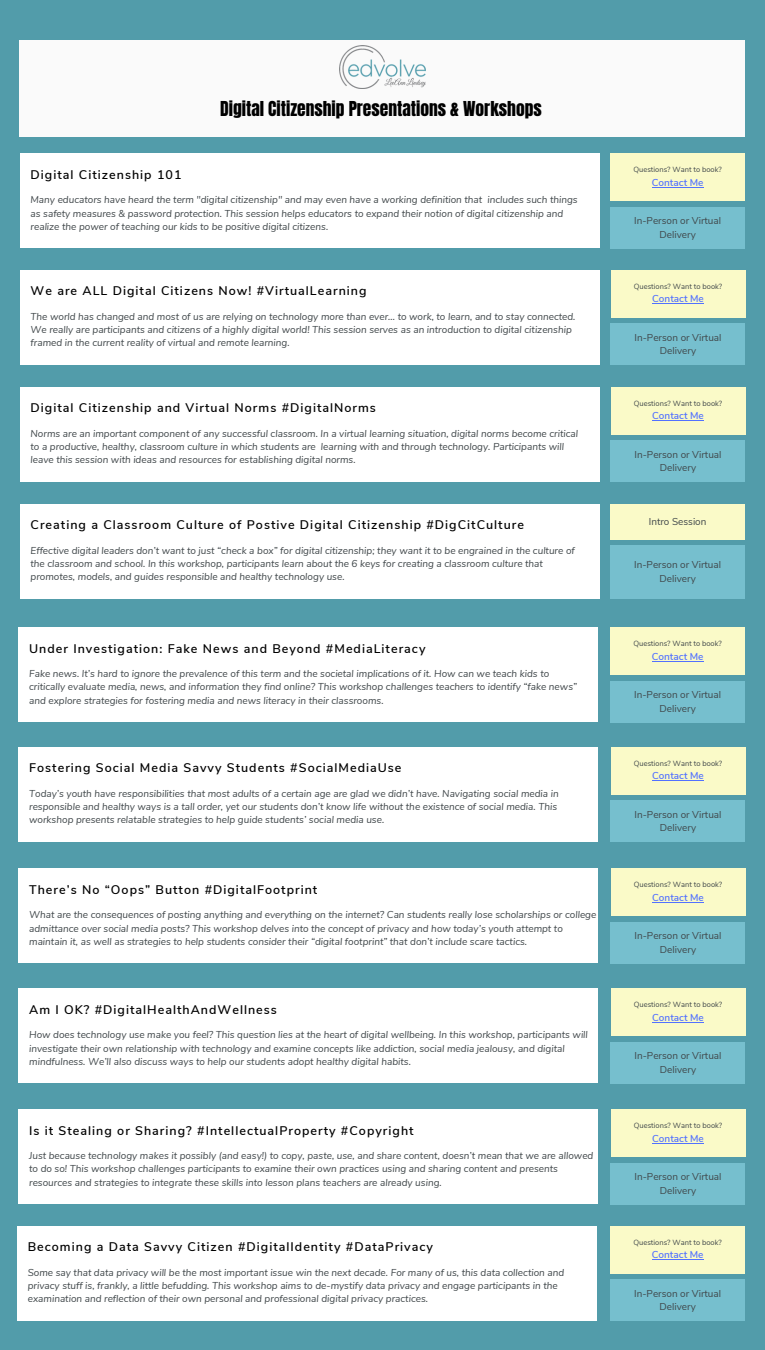
<style>
.page{position:relative;width:765px;height:1350px;background:#529caa}
.page>*{position:absolute;margin:0;border:0;box-sizing:border-box;transform-origin:0 0}
.t1{font:17.5px "Anton";color:#000}
.t2{font:600 12.5px "Nunito Sans";letter-spacing:.08em;color:#000}
.t3{font:italic 10px/13.1px "Nunito Sans";color:#40474a}
.t4{font:10px/13.4px "Nunito Sans";color:#40474a;text-align:center}
.t5{font:600 10px "Nunito Sans";color:#5271ff}
.t6{font:7.5px "Nunito Sans";color:#40474a}
</style>
<div class="page">
<div style="left:20px;top:40px;width:725px;height:97px;background:#fafafa"></div>
<img style="left:340px;top:46px;width:86px;height:42px">
<div style="left:20px;top:154px;width:579px;height:94px;background:#fff"></div>
<div style="left:20px;top:504px;width:579px;height:95px;background:#fff"></div>
<div style="left:610px;top:546px;width:135px;height:53px;background:#76bfce"></div>
<div style="left:610px;top:504px;width:135px;height:36px;background:#fafac8"></div>
<div style="left:610px;top:207px;width:135px;height:42px;background:#76bfce"></div>
<div style="left:610px;top:154px;width:135px;height:47px;background:#fafac8"></div>
<hr style="left:652px;top:187px;width:52px;height:1px;background:#5271ff">
<div style="left:20px;top:270px;width:579px;height:95px;background:#fff"></div>
<div style="left:611px;top:323px;width:134px;height:42px;background:#76bfce"></div>
<div style="left:611px;top:270px;width:134px;height:48px;background:#fafac8"></div>
<hr style="left:652px;top:303px;width:52px;height:1px;background:#5271ff">
<div style="left:20px;top:387px;width:579px;height:95px;background:#fff"></div>
<div style="left:611px;top:440px;width:134px;height:42px;background:#76bfce"></div>
<div style="left:611px;top:387px;width:134px;height:48px;background:#fafac8"></div>
<hr style="left:652px;top:420px;width:52px;height:1px;background:#5271ff">
<div style="left:19px;top:628px;width:579px;height:94px;background:#fff"></div>
<div style="left:610px;top:681px;width:135px;height:42px;background:#76bfce"></div>
<div style="left:610px;top:628px;width:135px;height:47px;background:#fafac8"></div>
<hr style="left:652px;top:661px;width:52px;height:1px;background:#5271ff">
<div style="left:19px;top:747px;width:579px;height:95px;background:#fff"></div>
<div style="left:611px;top:800px;width:134px;height:42px;background:#76bfce"></div>
<div style="left:611px;top:747px;width:134px;height:48px;background:#fafac8"></div>
<hr style="left:652px;top:780px;width:52px;height:1px;background:#5271ff">
<div style="left:19px;top:869px;width:579px;height:94px;background:#fff"></div>
<div style="left:611px;top:922px;width:134px;height:42px;background:#76bfce"></div>
<div style="left:611px;top:869px;width:134px;height:47px;background:#fafac8"></div>
<hr style="left:652px;top:902px;width:52px;height:1px;background:#5271ff">
<div style="left:19px;top:989px;width:579px;height:94px;background:#fff"></div>
<div style="left:611px;top:1042px;width:134px;height:42px;background:#76bfce"></div>
<div style="left:611px;top:989px;width:134px;height:47px;background:#fafac8"></div>
<hr style="left:652px;top:1022px;width:52px;height:1px;background:#5271ff">
<div style="left:19px;top:1110px;width:579px;height:94px;background:#fff"></div>
<div style="left:611px;top:1163px;width:134px;height:42px;background:#76bfce"></div>
<div style="left:611px;top:1110px;width:134px;height:47px;background:#fafac8"></div>
<hr style="left:652px;top:1143px;width:52px;height:1px;background:#5271ff">
<div style="left:17px;top:1226px;width:580px;height:95px;background:#fff"></div>
<div style="left:610px;top:1279px;width:135px;height:42px;background:#76bfce"></div>
<div style="left:610px;top:1226px;width:135px;height:48px;background:#fafac8"></div>
<hr style="left:652px;top:1259px;width:52px;height:1px;background:#5271ff">
<h1 class="t1" style="left:220px;top:96px;width:323px">Digital Citizenship Presentations &amp; Workshops</h1>
<p class="t2" style="left:31px;top:166px;width:152px">Digital Citizenship 101</p>
<p class="t3" style="left:31px;top:194px;width:549px">Many educators have heard the term "digital citizenship" and may even have a working definition that includes such things as safety measures &amp; password protection. This session helps educators to expand their notion of digital citizenship and realize the power of teaching our kids to be positive digital citizens.</p>
<p class="t2" style="left:31px;top:282px;width:338px">We are ALL Digital Citizens Now! #VirtualLearning</p>
<p class="t3" style="left:31px;top:310px;width:547px">The world has changed and most of us are relying on technology more than ever... to work, to learn, and to stay connected.<br>We really are participants and citizens of a highly digital world! This session serves as an introduction to digital citizenship framed in the current reality of virtual and remote learning.</p>
<p class="t2" style="left:31px;top:399px;width:347px">Digital Citizenship and Virtual Norms #DigitalNorms</p>
<p class="t3" style="left:31px;top:427px;width:549px">Norms are an important component of any successful classroom. In a virtual learning situation, digital norms become critical to a productive, healthy, classroom culture in which students are learning with and through technology. Participants will leave this session with ideas and resources for establishing digital norms.</p>
<p class="t2" style="left:31px;top:517px;width:495px">Creating a Classroom Culture of Postive Digital Citizenship #DigCitCulture</p>
<p class="t3" style="left:31px;top:544px;width:546px">Effective digital leaders don’t want to just “check a box” for digital citizenship; they want it to be engrained in the culture of the classroom and school. In this workshop, participants learn about the 6 keys for creating a classroom culture that promotes, models, and guides responsible and healthy technology use.</p>
<p class="t2" style="left:29px;top:640px;width:398px">Under Investigation: Fake News and Beyond #MediaLiteracy</p>
<p class="t3" style="left:29px;top:668px;width:549px">Fake news. It’s hard to ignore the prevalence of this term and the societal implications of it. How can we teach kids to critically evaluate media, news, and information they find online? This workshop challenges teachers to identify “fake news” and explore strategies for fostering media and news literacy in their classrooms.</p>
<p class="t2" style="left:29px;top:759px;width:374px">Fostering Social Media Savvy Students #SocialMediaUse</p>
<p class="t3" style="left:29px;top:787px;width:531px">Today’s youth have responsibilities that most adults of a certain age are glad we didn’t have. Navigating social media in responsible and healthy ways is a tall order, yet our students don’t know life without the existence of social media. This workshop presents relatable strategies to help guide students’ social media use.</p>
<p class="t2" style="left:29px;top:881px;width:290px">There’s No “Oops” Button #DigitalFootprint</p>
<p class="t3" style="left:29px;top:909px;width:569px">What are the consequences of posting anything and everything on the internet? Can students really lose scholarships or college admittance over social media posts? This workshop delves into the concept of privacy and how today’s youth attempt to maintain it, as well as strategies to help students consider their “digital footprint” that don’t include scare tactics.</p>
<p class="t2" style="left:29px;top:1001px;width:249px">Am I OK? #DigitalHealthAndWellness</p>
<p class="t3" style="left:29px;top:1029px;width:560px">How does technology use make you feel? This question lies at the heart of digital wellbeing. In this workshop, participants will investigate their own relationship with technology and examine concepts like addiction, social media jealousy, and digital mindfulness. We’ll also discuss ways to help our students adopt healthy digital habits.</p>
<p class="t2" style="left:29px;top:1122px;width:386px">Is it Stealing or Sharing? #IntellectualProperty #Copyright</p>
<p class="t3" style="left:29px;top:1149px;width:566px">Just because technology makes it possibly (and easy!) to copy, paste, use, and share content, doesn’t mean that we are allowed to do so! This workshop challenges participants to examine their own practices using and sharing content and presents resources and strategies to integrate these skills into lesson plans teachers are already using.</p>
<p class="t2" style="left:28px;top:1238px;width:407px">Becoming a Data Savvy Citizen #DigitalIdentity #DataPrivacy</p>
<p class="t3" style="left:28px;top:1266px;width:538px">Some say that data privacy will be the most important issue win the next decade. For many of us, this data collection and privacy stuff is, frankly, a little befudding. This workshop aims to de-mystify data privacy and engage participants in the examination and reflection of their own personal and professional digital privacy practices.</p>
<p class="t6" style="left:633px;top:165px;width:90px">Questions? Want to book?</p>
<p class="t5" style="left:652px;top:176px;width:53px">Contact Me</p>
<p class="t4" style="left:634px;top:214px;width:88px">In-Person or Virtual<br>Delivery</p>
<p class="t6" style="left:634px;top:281px;width:90px">Questions? Want to book?</p>
<p class="t5" style="left:652px;top:292px;width:53px">Contact Me</p>
<p class="t4" style="left:635px;top:331px;width:88px">In-Person or Virtual<br>Delivery</p>
<p class="t6" style="left:634px;top:398px;width:90px">Questions? Want to book?</p>
<p class="t5" style="left:652px;top:409px;width:53px">Contact Me</p>
<p class="t4" style="left:635px;top:448px;width:88px">In-Person or Virtual<br>Delivery</p>
<p class="t4" style="left:649px;top:515px;width:59px">Intro Session</p>
<p class="t4" style="left:634px;top:559px;width:88px">In-Person or Virtual<br>Delivery</p>
<p class="t6" style="left:633px;top:639px;width:90px">Questions? Want to book?</p>
<p class="t5" style="left:652px;top:650px;width:53px">Contact Me</p>
<p class="t4" style="left:634px;top:688px;width:88px">In-Person or Virtual<br>Delivery</p>
<p class="t6" style="left:634px;top:758px;width:90px">Questions? Want to book?</p>
<p class="t5" style="left:652px;top:769px;width:53px">Contact Me</p>
<p class="t4" style="left:635px;top:808px;width:88px">In-Person or Virtual<br>Delivery</p>
<p class="t6" style="left:634px;top:880px;width:90px">Questions? Want to book?</p>
<p class="t5" style="left:652px;top:891px;width:53px">Contact Me</p>
<p class="t4" style="left:635px;top:929px;width:88px">In-Person or Virtual<br>Delivery</p>
<p class="t6" style="left:634px;top:1000px;width:90px">Questions? Want to book?</p>
<p class="t5" style="left:652px;top:1011px;width:53px">Contact Me</p>
<p class="t4" style="left:635px;top:1049px;width:88px">In-Person or Virtual<br>Delivery</p>
<p class="t6" style="left:634px;top:1121px;width:90px">Questions? Want to book?</p>
<p class="t5" style="left:652px;top:1132px;width:53px">Contact Me</p>
<p class="t4" style="left:635px;top:1170px;width:88px">In-Person or Virtual<br>Delivery</p>
<p class="t6" style="left:633px;top:1237px;width:90px">Questions? Want to book?</p>
<p class="t5" style="left:652px;top:1248px;width:53px">Contact Me</p>
<p class="t4" style="left:634px;top:1287px;width:88px">In-Person or Virtual<br>Delivery</p>
</div>
